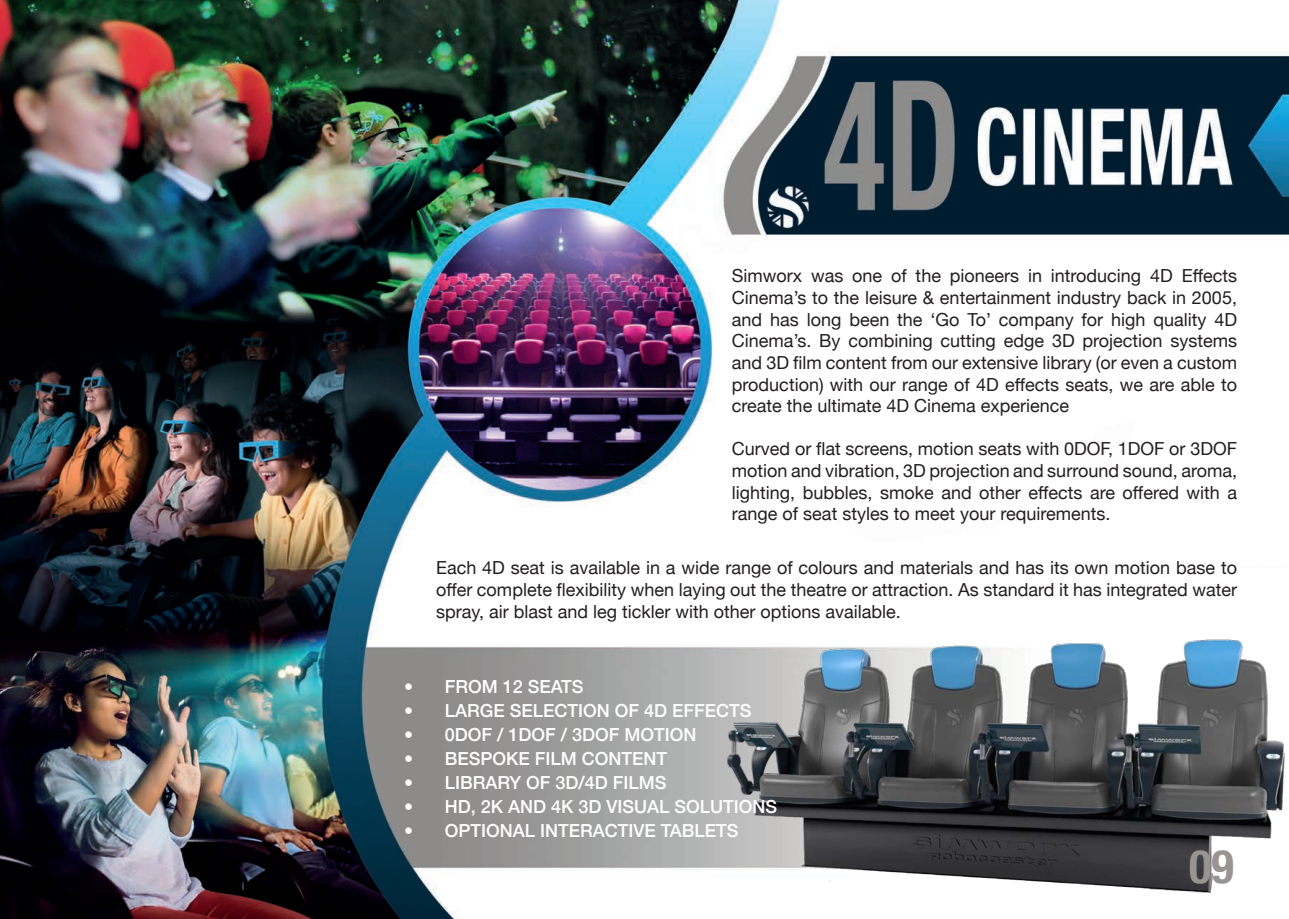
<style>
.page{position:relative;width:1289px;height:919px;background:#fff}
.page>*{position:absolute;margin:0;border:0;box-sizing:border-box;transform-origin:0 0}
.t1{font:700 condensed 46.5px "Helvetica Neue";color:#989492}
.t2{font:18px/21.6px "Helvetica Neue";color:#231f20;text-align:justify}
.t3{font:500 18px "Helvetica Neue";color:#fff}
</style>
<div class="page">
<img style="left:0;top:0;width:1288px;height:918px">
<img style="left:674px;top:561px;width:614px;height:357px">
<p class="t2" style="left:732px;top:265px;width:506px">Simworx was one of the pioneers in introducing 4D Effects Cinema’s to the leisure &amp; entertainment industry back in 2005, and has long been the ‘Go To’ company for high quality 4D Cinema’s. By combining cutting edge 3D projection systems and 3D film content from our extensive library (or even a custom production) with our range of 4D effects seats, we are able to create the ultimate 4D Cinema experience</p>
<p class="t2" style="left:732px;top:438px;width:506px">Curved or flat screens, motion seats with 0DOF, 1DOF or 3DOF motion and vibration, 3D projection and surround sound, aroma, lighting, bubbles, smoke and other effects are offered with a range of seat styles to meet your requirements.</p>
<p class="t2" style="left:436px;top:557px;width:802px">Each 4D seat is available in a wide range of colours and materials and has its own motion base to offer complete flexibility when laying out the theatre or attraction. As standard it has integrated water spray, air blast and leg tickler with other options available.</p>
<p class="t3" style="left:404px;top:675px;width:181px">• FROM 12 SEATS</p>
<p class="t3" style="left:404px;top:699px;width:349px">• LARGE SELECTION OF 4D EFFECTS</p>
<p class="t3" style="left:404px;top:723px;width:294px">• 0DOF / 1DOF / 3DOF MOTION</p>
<p class="t3" style="left:404px;top:747px;width:264px">• BESPOKE FILM CONTENT</p>
<p class="t3" style="left:404px;top:771px;width:264px">• LIBRARY OF 3D/4D FILMS</p>
<p class="t3" style="left:404px;top:795px;width:374px">• HD, 2K AND 4K 3D VISUAL SOLUTIONS</p>
<p class="t3" style="left:404px;top:819px;width:336px">• OPTIONAL INTERACTIVE TABLETS</p>
<h1 class="t1" style="left:1188px;top:837px;width:46px">09</h1>
</div>
